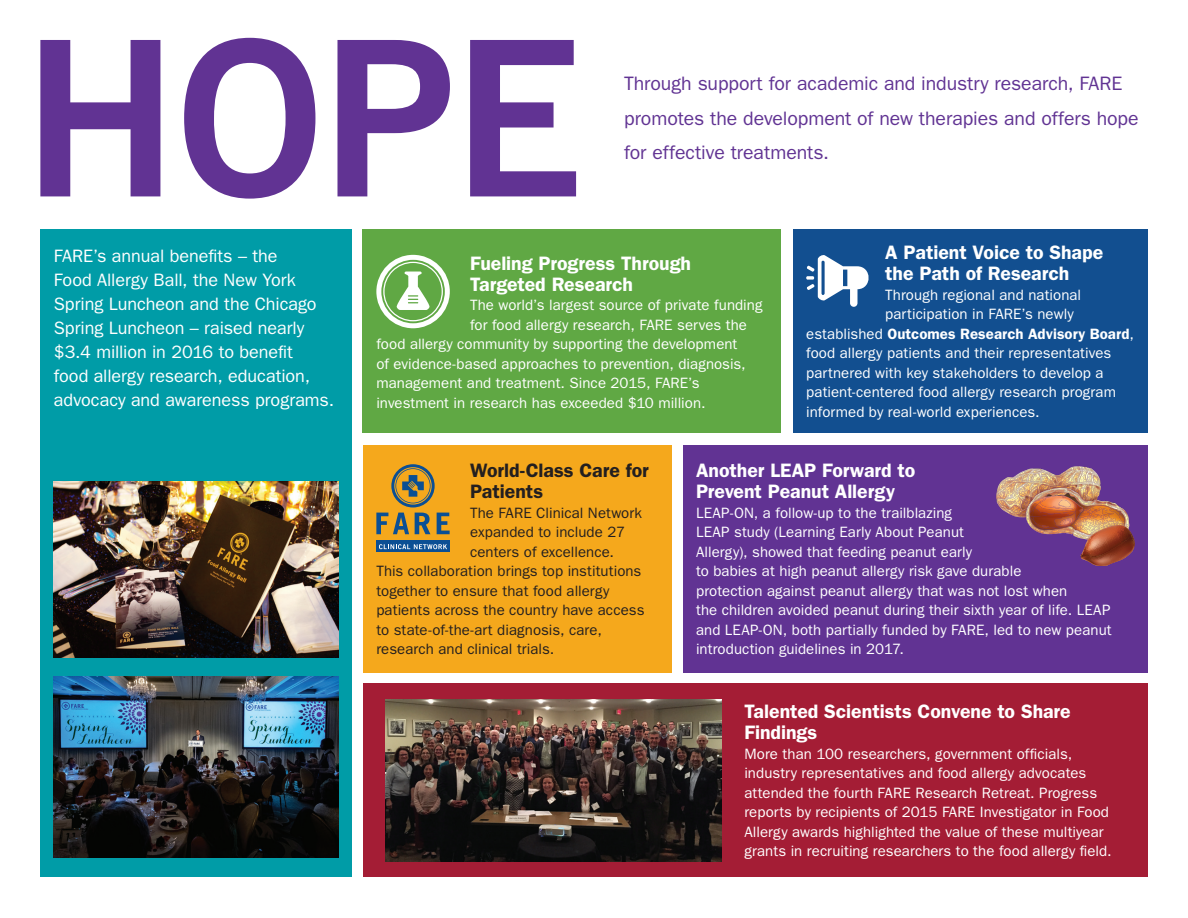
<style>
.page{position:relative;width:1188px;height:918px;background:#fff}
.page>*{position:absolute;margin:0;border:0;box-sizing:border-box;transform-origin:0 0}
.t1{font:600 19.5px/21px "ITC Franklin Gothic Std";color:#fff}
.t2{font:19.5px/34.5px "ITC Franklin Gothic Std";letter-spacing:-.005em;color:#613393}
.t3{font:600 19.5px/21px "ITC Franklin Gothic Std";color:#231f20}
.t4{font:18px/24px "ITC Franklin Gothic Std";letter-spacing:-.005em;color:#fff}
.t5{font:15px/19.5px "ITC Franklin Gothic Std";letter-spacing:.005em;color:#fff}
.t6{font:15px "ITC Franklin Gothic Std";letter-spacing:.005em;color:#231f20}
.t7{font:600 15px "ITC Franklin Gothic Std";letter-spacing:.005em;color:#fff}
.s1{font-weight:400}
</style>
<div class="page">
<div style="left:40px;top:230px;width:312px;height:648px;background:#009ca7"></div>
<div style="left:363px;top:684px;width:785px;height:193px;background:#a41d35"></div>
<svg style="left:40px;top:38px;width:536px;height:161px"></svg>
<div style="left:363px;top:230px;width:418px;height:203px;background:#60a844"></div>
<svg style="left:376px;top:255px;width:74px;height:73px"></svg>
<div style="left:363px;top:445px;width:309px;height:228px;background:#f5a81c"></div>
<div style="left:377px;top:541px;width:73px;height:11px;background:#0b4f94"></div>
<svg style="left:379px;top:544px;width:68px;height:5px"></svg>
<svg style="left:376px;top:464px;width:74px;height:70px"></svg>
<div style="left:683px;top:445px;width:465px;height:228px;background:#613393"></div>
<div style="left:793px;top:230px;width:355px;height:203px;background:#124f90"></div>
<svg style="left:806px;top:255px;width:63px;height:52px"></svg>
<img style="left:54px;top:482px;width:285px;height:175px">
<img style="left:54px;top:676px;width:285px;height:181px">
<img style="left:385px;top:699px;width:337px;height:162px">
<img style="left:996px;top:466px;width:139px;height:100px">
<img style="left:1108px;top:551px;width:23px;height:11px">
<p class="t4" style="left:54px;top:244px;width:282px">FARE’s annual benefits – the<br>Food Allergy Ball, the New York<br>Spring Luncheon and the Chicago<br>Spring Luncheon – raised nearly $3.4 million in 2016 to benefit<br>food allergy research, education, advocacy and awareness programs.</p>
<h1 class="t2" style="left:624px;top:67px;width:516px">Through support for academic and industry research, FARE promotes the development of new therapies and offers hope for effective treatments.</h1>
<h1 class="t1" style="left:470px;top:253px;width:223px">Fueling Progress Through<br>Targeted Research</h1>
<p class="t5" style="left:470px;top:296px;width:294px">The world’s largest source of private funding</p>
<p class="t5" style="left:470px;top:315px;width:278px">for food allergy research, FARE serves the</p>
<p class="t5" style="left:376px;top:335px;width:363px">food allergy community by supporting the development</p>
<p class="t5" style="left:376px;top:354px;width:371px">of evidence-based approaches to prevention, diagnosis,</p>
<p class="t5" style="left:376px;top:374px;width:325px">management and treatment. Since 2015, FARE’s</p>
<p class="t5" style="left:376px;top:393px;width:331px">investment in research has exceeded $10 million.</p>
<h1 class="t1" style="left:885px;top:242px;width:220px">A Patient Voice to Shape the Path of Research</h1>
<p class="t5" style="left:885px;top:285px;width:197px">Through regional and national</p>
<p class="t5" style="left:885px;top:304px;width:190px">participation in FARE’s newly</p>
<p class="t7" style="left:806px;top:325px;width:329px"><span class="s1">established</span> Outcomes Research Advisory Board<span class="s1">,</span></p>
<p class="t5" style="left:806px;top:343px;width:307px">food allergy patients and their representatives</p>
<p class="t5" style="left:806px;top:363px;width:299px">partnered with key stakeholders to develop a</p>
<p class="t5" style="left:806px;top:382px;width:311px">patient-centered food allergy research program</p>
<p class="t5" style="left:806px;top:402px;width:235px">informed by real-world experiences.</p>
<h1 class="t3" style="left:470px;top:460px;width:180px">World-Class Care for<br>Patients</h1>
<p class="t6" style="left:470px;top:504px;width:173px">The FARE Clinical Network</p>
<p class="t6" style="left:470px;top:524px;width:157px">expanded to include 27</p>
<p class="t6" style="left:470px;top:543px;width:146px">centers of excellence.</p>
<p class="t6" style="left:376px;top:563px;width:267px">This collaboration brings top institutions</p>
<p class="t6" style="left:376px;top:582px;width:235px">together to ensure that food allergy</p>
<p class="t6" style="left:376px;top:602px;width:270px">patients across the country have access</p>
<p class="t6" style="left:376px;top:621px;width:227px">to state-of-the-art diagnosis, care,</p>
<p class="t6" style="left:376px;top:641px;width:179px">research and clinical trials.</p>
<h1 class="t1" style="left:696px;top:460px;width:221px">Another LEAP Forward to<br>Prevent Peanut Allergy</h1>
<p class="t5" style="left:696px;top:503px;width:417px">LEAP-ON, a follow-up to the trailblazing<br>LEAP study (Learning Early About Peanut<br>Allergy), showed that feeding peanut early<br>to babies at high peanut allergy risk gave durable<br>protection against peanut allergy that was not lost when<br>the children avoided peanut during their sixth year of life. LEAP and LEAP-ON, both partially funded by FARE, led to new peanut introduction guidelines in 2017.</p>
<h1 class="t1" style="left:744px;top:701px;width:328px">Talented Scientists Convene to Share<br>Findings</h1>
<p class="t5" style="left:744px;top:744px;width:369px">More than 100 researchers, government officials, industry representatives and food allergy advocates attended the fourth FARE Research Retreat. Progress reports by recipients of 2015 FARE Investigator in Food Allergy awards highlighted the value of these multiyear grants in recruiting researchers to the food allergy field.</p>
</div>
